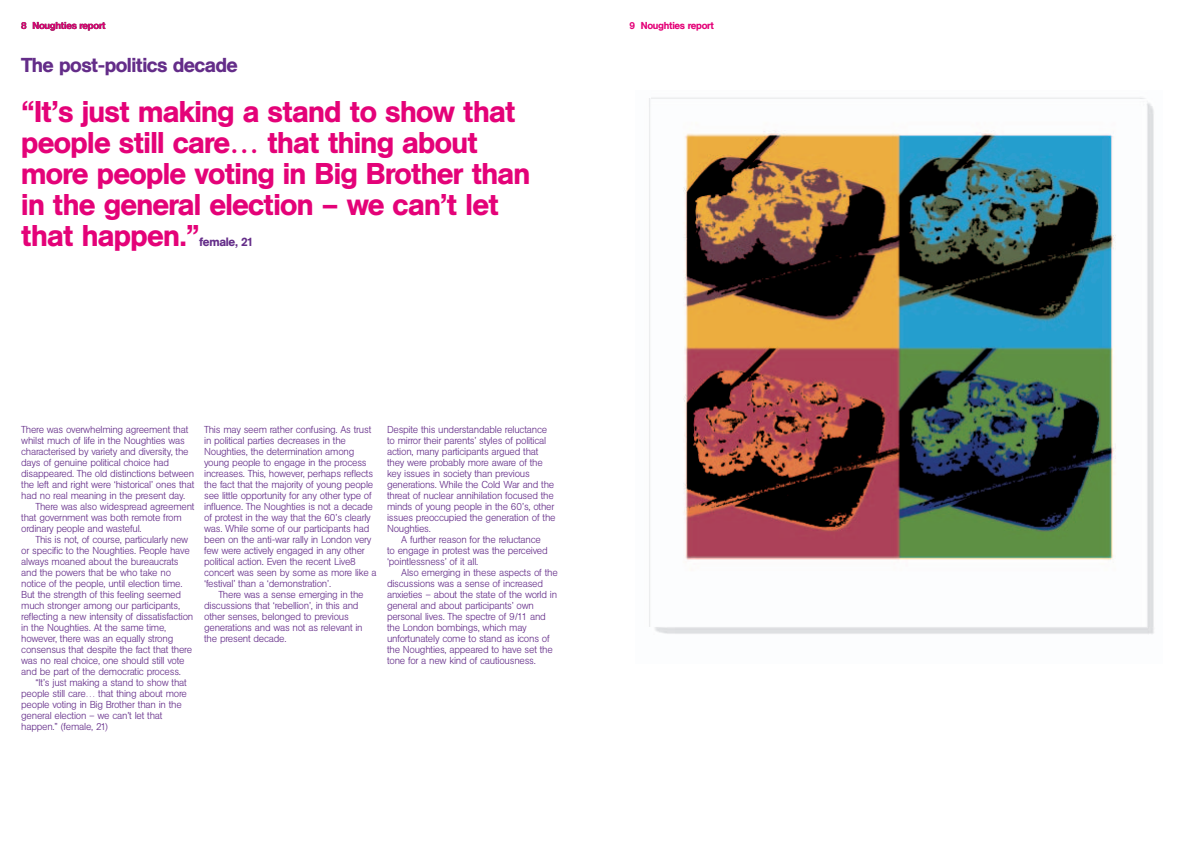
<style>
.page{position:relative;width:1191px;height:842px;background:#fff}
.page>*{position:absolute;margin:0;border:0;box-sizing:border-box;transform-origin:0 0}
.t1{font:500 29.7px/30.9px "AG Buch BQ";letter-spacing:-.025em;color:#e40278}
.t2{font:500 20px "AG Buch BQ";letter-spacing:-.03em;color:#642d89}
.t3{font:500 12px "AG Buch BQ";letter-spacing:-.025em;color:#642d89}
.t4{font:300 10px/11px "AG Buch BQ";letter-spacing:-.025em;color:#642d89}
.t5{font:500 10px "AG Buch BQ";letter-spacing:-.03em;color:#e40278}
</style>
<div class="page">
<img style="left:649px;top:97px;width:505px;height:537px">
<p class="t5" style="left:21px;top:20px;width:86px">8 Noughties report</p>
<p class="t5" style="left:629px;top:20px;width:86px">9 Noughties report</p>
<h2 class="t2" style="left:21px;top:54px;width:218px">The post-politics decade</h2>
<h1 class="t1" style="left:21px;top:96px;width:510px">“It’s just making a stand to show that people still care… that thing about more people voting in Big Brother than in the general election – we can’t let that happen.”</h1>
<p class="t3" style="left:199px;top:235px;width:56px">female, 21</p>
<p class="t4" style="left:21px;top:424px;width:169px">There was overwhelming agreement that</p>
<p class="t4" style="left:21px;top:435px;width:165px">whilst much of life in the Noughties was</p>
<p class="t4" style="left:21px;top:446px;width:169px">characterised by variety and diversity, the</p>
<p class="t4" style="left:21px;top:457px;width:149px">days of genuine political choice had</p>
<p class="t4" style="left:21px;top:468px;width:174px">disappeared. The old distinctions between</p>
<p class="t4" style="left:21px;top:479px;width:175px">the left and right were ‘historical’ ones that</p>
<p class="t4" style="left:21px;top:490px;width:165px">had no real meaning in the present day.</p>
<p class="t4" style="left:35px;top:501px;width:161px">There was also widespread agreement</p>
<p class="t4" style="left:21px;top:512px;width:162px">that government was both remote from</p>
<p class="t4" style="left:21px;top:523px;width:122px">ordinary people and wasteful.</p>
<p class="t4" style="left:35px;top:534px;width:154px">This is not, of course, particularly new</p>
<p class="t4" style="left:21px;top:545px;width:170px">or specific to the Noughties. People have</p>
<p class="t4" style="left:21px;top:556px;width:159px">always moaned about the bureaucrats</p>
<p class="t4" style="left:21px;top:567px;width:151px">and the powers that be who take no</p>
<p class="t4" style="left:21px;top:578px;width:163px">notice of the people, until election time.</p>
<p class="t4" style="left:21px;top:589px;width:161px">But the strength of this feeling seemed</p>
<p class="t4" style="left:21px;top:600px;width:160px">much stronger among our participants,</p>
<p class="t4" style="left:21px;top:611px;width:174px">reflecting a new intensity of dissatisfaction</p>
<p class="t4" style="left:21px;top:622px;width:147px">in the Noughties. At the same time,</p>
<p class="t4" style="left:21px;top:633px;width:153px">however, there was an equally strong</p>
<p class="t4" style="left:21px;top:644px;width:172px">consensus that despite the fact that there</p>
<p class="t4" style="left:21px;top:655px;width:165px">was no real choice, one should still vote</p>
<p class="t4" style="left:21px;top:666px;width:161px">and be part of the democratic process.</p>
<p class="t4" style="left:35px;top:677px;width:153px">“It’s just making a stand to show that</p>
<p class="t4" style="left:21px;top:688px;width:167px">people still care… that thing about more</p>
<p class="t4" style="left:21px;top:699px;width:162px">people voting in Big Brother than in the</p>
<p class="t4" style="left:21px;top:710px;width:143px">general election – we can’t let that</p>
<p class="t4" style="left:21px;top:721px;width:89px">happen.” (female, 21)</p>
<p class="t4" style="left:204px;top:424px;width:174px">This may seem rather confusing. As trust in political parties decreases in the Noughties, the determination among young people to engage in the process increases. This, however, perhaps reflects the fact that the majority of young people see little opportunity for any other type of influence. The Noughties is not a decade of protest in the way that the 60’s clearly was. While some of our participants had been on the anti-war rally in London very few were actively engaged in any other political action. Even the recent Live8 concert was seen by some as more like a ‘festival’ than a ‘demonstration’.</p>
<p class="t4" style="left:204px;top:589px;width:161px;text-indent:14px">There was a sense emerging in the discussions that ‘rebellion’, in this and other senses, belonged to previous generations and was not as relevant in the present decade.</p>
<p class="t4" style="left:387px;top:424px;width:170px">Despite this understandable reluctance to mirror their parents’ styles of political action, many participants argued that they were probably more aware of the key issues in society than previous generations. While the Cold War and the threat of nuclear annihilation focused the minds of young people in the 60’s, other issues preoccupied the generation of the Noughties.</p>
<p class="t4" style="left:387px;top:534px;width:162px;text-indent:14px">A further reason for the reluctance to engage in protest was the perceived ‘pointlessness’ of it all.</p>
<p class="t4" style="left:387px;top:567px;width:172px;text-indent:14px">Also emerging in these aspects of the discussions was a sense of increased anxieties – about the state of the world in general and about participants’ own personal lives. The spectre of 9/11 and the London bombings, which may unfortunately come to stand as icons of the Noughties, appeared to have set the tone for a new kind of cautiousness.</p>
</div>
